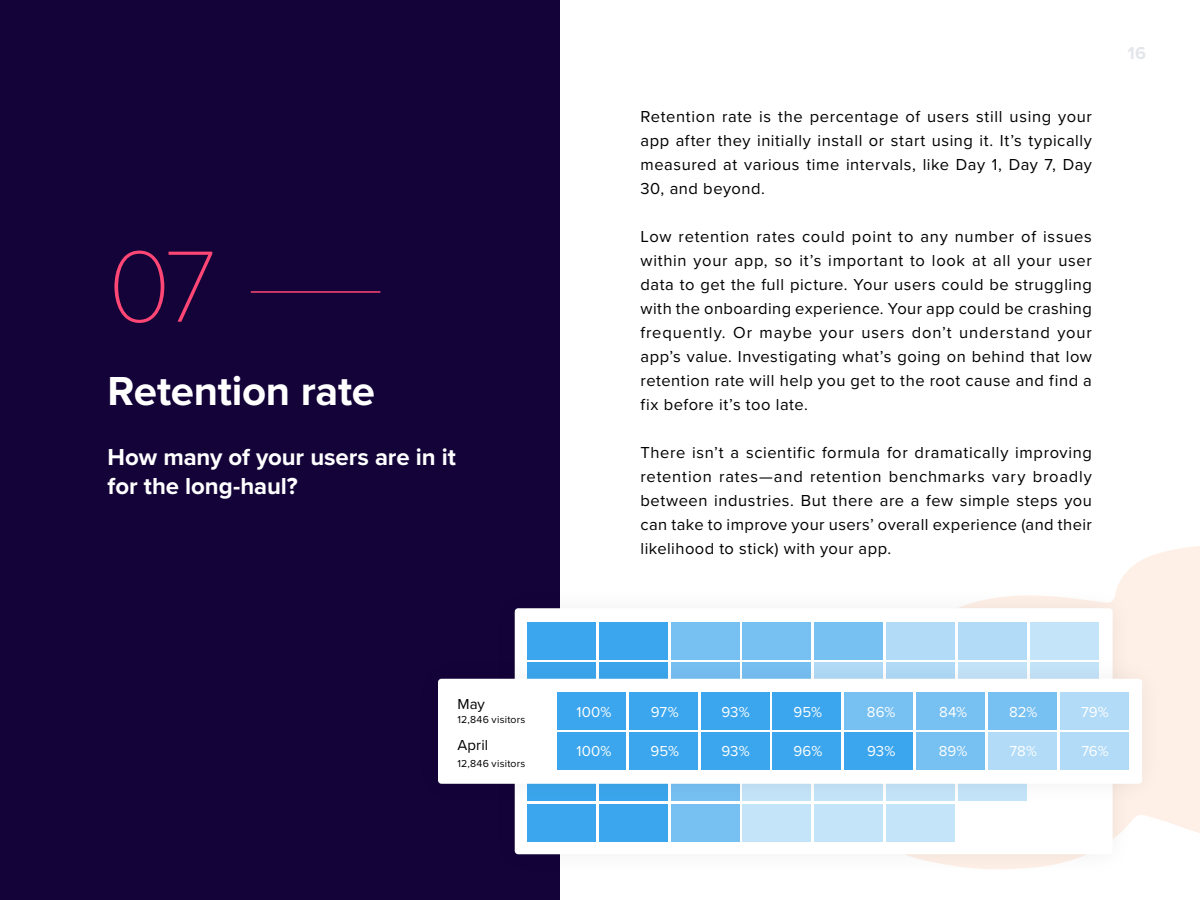
<style>
.page{position:relative;width:1200px;height:900px;background:#fff}
.page>*{position:absolute;margin:0;border:0;box-sizing:border-box;transform-origin:0 0}
.t1{font:100 105px "Proxima Nova T";color:#ff4775}
.t2{font:700 42px "Proxima Nova";letter-spacing:-.01em;color:#fff}
.t3{font:700 24px/28.8px "Proxima Nova";letter-spacing:-.005em;color:#fff}
.t4{font:700 18px "Proxima Nova";color:#cbd2db}
.t5{font:16.5px/24px "Proxima Nova";letter-spacing:.03em;color:#000;text-align:justify}
.t6{font:15px "Proxima Nova";letter-spacing:.005em;color:#fff}
.t7{font:15px "Proxima Nova";letter-spacing:.01em;color:#000}
.t8{font:10.5px "Proxima Nova";letter-spacing:.025em;color:#000}
</style>
<div class="page">
<svg style="left:1118px;top:546px;width:82px;height:287px;background:#fff1e9"></svg>
<div style="left:0;top:0;width:560px;height:900px;background:#130339"></div>
<div style="left:492px;top:585px;width:644px;height:292px;background:#000;opacity:.07"></div>
<div style="left:515px;top:608px;width:598px;height:246px;background:#fff;border-radius:4px"></div>
<hr style="left:251px;top:291px;width:129px;height:2px;background:#ff4775">
<div style="left:527px;top:622px;width:69px;height:37px;background:#3ba6ed"></div>
<div style="left:527px;top:804px;width:69px;height:37px;background:#3ba6ed"></div>
<div style="left:671px;top:622px;width:68px;height:37px;background:#76c0f2"></div>
<div style="left:671px;top:804px;width:68px;height:37px;background:#76c0f2"></div>
<div style="left:814px;top:622px;width:69px;height:37px;background:#76c0f2"></div>
<div style="left:814px;top:804px;width:69px;height:37px;background:#c4e4f9"></div>
<div style="left:886px;top:804px;width:69px;height:37px;background:#c4e4f9"></div>
<div style="left:599px;top:622px;width:69px;height:37px;background:#3ba6ed"></div>
<div style="left:599px;top:804px;width:69px;height:37px;background:#3ba6ed"></div>
<div style="left:743px;top:622px;width:68px;height:37px;background:#76c0f2"></div>
<div style="left:743px;top:804px;width:68px;height:37px;background:#c4e4f9"></div>
<div style="left:886px;top:622px;width:69px;height:37px;background:#b1dbf7"></div>
<div style="left:958px;top:622px;width:69px;height:37px;background:#b1dbf7"></div>
<div style="left:1030px;top:622px;width:69px;height:37px;background:#c4e4f9"></div>
<div style="left:415px;top:656px;width:750px;height:150px;background:#000;opacity:.07"></div>
<div style="left:438px;top:679px;width:704px;height:105px;background:#fff;border-radius:4px"></div>
<div style="left:557px;top:692px;width:69px;height:37px;background:#3ba6ed"></div>
<div style="left:557px;top:732px;width:69px;height:38px;background:#3ba6ed"></div>
<div style="left:701px;top:692px;width:68px;height:37px;background:#3ba6ed"></div>
<div style="left:701px;top:732px;width:68px;height:38px;background:#3ba6ed"></div>
<div style="left:844px;top:692px;width:69px;height:37px;background:#76c0f2"></div>
<div style="left:844px;top:732px;width:69px;height:38px;background:#3ba6ed"></div>
<div style="left:629px;top:692px;width:69px;height:37px;background:#3ba6ed"></div>
<div style="left:629px;top:732px;width:69px;height:38px;background:#3ba6ed"></div>
<div style="left:773px;top:692px;width:68px;height:37px;background:#3ba6ed"></div>
<div style="left:773px;top:732px;width:68px;height:38px;background:#3ba6ed"></div>
<div style="left:916px;top:692px;width:69px;height:37px;background:#76c0f2"></div>
<div style="left:916px;top:732px;width:69px;height:38px;background:#76c0f2"></div>
<div style="left:988px;top:692px;width:69px;height:37px;background:#76c0f2"></div>
<div style="left:1060px;top:692px;width:69px;height:37px;background:#b1dbf7"></div>
<div style="left:988px;top:732px;width:69px;height:38px;background:#b1dbf7"></div>
<div style="left:1060px;top:732px;width:69px;height:38px;background:#b1dbf7"></div>
<h1 class="t1" style="left:108px;top:208px;width:110px">07</h1>
<h2 class="t2" style="left:108px;top:360px;width:269px">Retention rate</h2>
<h3 class="t3" style="left:108px;top:442px;width:350px">How many of your users are in it for the long-haul?</h3>
<p class="t5" style="left:640px;top:104px;width:453px">Retention rate is the percentage of users still using your app after they initially install or start using it. It’s typically measured at various time intervals, like Day 1, Day 7, Day 30, and beyond.</p>
<p class="t5" style="left:640px;top:224px;width:453px">Low retention rates could point to any number of issues within your app, so it’s important to look at all your user data to get the full picture. Your users could be struggling with the onboarding experience. Your app could be crashing frequently. Or maybe your users don’t understand your app’s value. Investigating what’s going on behind that low retention rate will help you get to the root cause and find a fix before it’s too late.</p>
<p class="t5" style="left:640px;top:440px;width:453px">There isn’t a scientific formula for dramatically improving retention rates—and retention benchmarks vary broadly between industries. But there are a few simple steps you can take to improve your users’ overall experience (and their likelihood to stick) with your app.</p>
<p class="t4" style="left:1128px;top:40px;width:20px">16</p>
<p class="t7" style="left:457px;top:693px;width:29px">May</p>
<p class="t8" style="left:457px;top:712px;width:70px">12,846 visitors</p>
<p class="t7" style="left:457px;top:734px;width:32px">April</p>
<p class="t8" style="left:457px;top:756px;width:70px">12,846 visitors</p>
<p class="t6" style="left:576px;top:700px;width:37px">100%</p>
<p class="t6" style="left:576px;top:740px;width:37px">100%</p>
<p class="t6" style="left:651px;top:700px;width:29px">97%</p>
<p class="t6" style="left:794px;top:700px;width:30px">95%</p>
<p class="t6" style="left:867px;top:700px;width:30px">86%</p>
<p class="t6" style="left:939px;top:700px;width:30px">84%</p>
<p class="t6" style="left:1009px;top:700px;width:30px">82%</p>
<p class="t6" style="left:1081px;top:700px;width:29px">79%</p>
<p class="t6" style="left:939px;top:740px;width:30px">89%</p>
<p class="t6" style="left:1009px;top:740px;width:29px">78%</p>
<p class="t6" style="left:1081px;top:740px;width:29px">76%</p>
<p class="t6" style="left:721px;top:700px;width:30px">93%</p>
<p class="t6" style="left:651px;top:740px;width:30px">95%</p>
<p class="t6" style="left:721px;top:740px;width:30px">93%</p>
<p class="t6" style="left:793px;top:740px;width:30px">96%</p>
<p class="t6" style="left:867px;top:740px;width:30px">93%</p>
</div>
